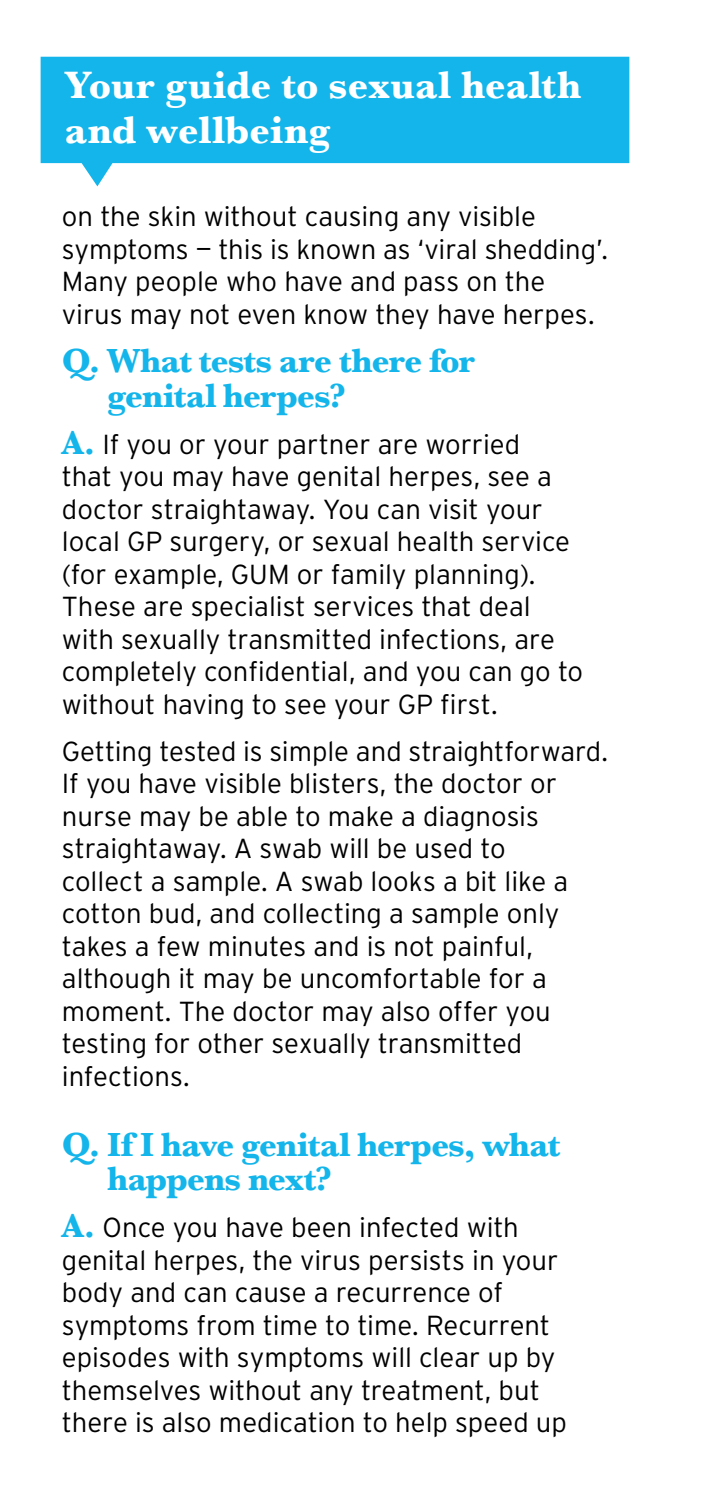
<style>
.page{position:relative;width:701px;height:1489px;background:#fff}
.page>*{position:absolute;margin:0;border:0;box-sizing:border-box;transform-origin:0 0}
.t1{font:700 40px/45px "Baskerville";letter-spacing:.005em;color:#fff}
.t2{font:700 35px/34.2px "Baskerville";letter-spacing:-.03em;color:#13b5ea}
.t3{font:300 27.5px/32.5px "Interstate";color:#000}
.s1{font-family:"Baskerville";font-weight:700;font-size:34.5px;color:#13b5ea}
</style>
<div class="page">
<svg style="left:41px;top:57px;width:588px;height:129px;fill:#13b5ea"></svg>
<h1 class="t1" style="left:64px;top:62px;width:518px">Your guide to sexual health and wellbeing</h1>
<p class="t3" style="left:62px;top:200px;width:547px">on the skin without causing any visible symptoms — this is known as ‘viral shedding’.<br>Many people who have and pass on the virus may not even know they have herpes.</p>
<p class="t2" style="left:107px;top:344px;width:369px;text-indent:-45px">Q. What tests are there for genital herpes?</p>
<p class="t3" style="left:62px;top:427px;width:522px"><span class="s1">A.</span> If you or your partner are worried<br>that you may have genital herpes, see a doctor straightaway. You can visit your local GP surgery, or sexual health service (for example, GUM or family planning).<br>These are specialist services that deal with sexually transmitted infections, are completely confidential, and you can go to without having to see your GP first.</p>
<p class="t3" style="left:62px;top:734px;width:547px">Getting tested is simple and straightforward.<br>If you have visible blisters, the doctor or nurse may be able to make a diagnosis straightaway. A swab will be used to<br>collect a sample. A swab looks a bit like a cotton bud, and collecting a sample only takes a few minutes and is not painful, although it may be uncomfortable for a moment. The doctor may also offer you testing for other sexually transmitted infections.</p>
<p class="t2" style="left:107px;top:1126px;width:454px;text-indent:-45px">Q. If I have genital herpes, what happens next?</p>
<p class="t3" style="left:62px;top:1210px;width:506px"><span class="s1">A.</span> Once you have been infected with genital herpes, the virus persists in your body and can cause a recurrence of symptoms from time to time. Recurrent episodes with symptoms will clear up by themselves without any treatment, but there is also medication to help speed up</p>
</div>
